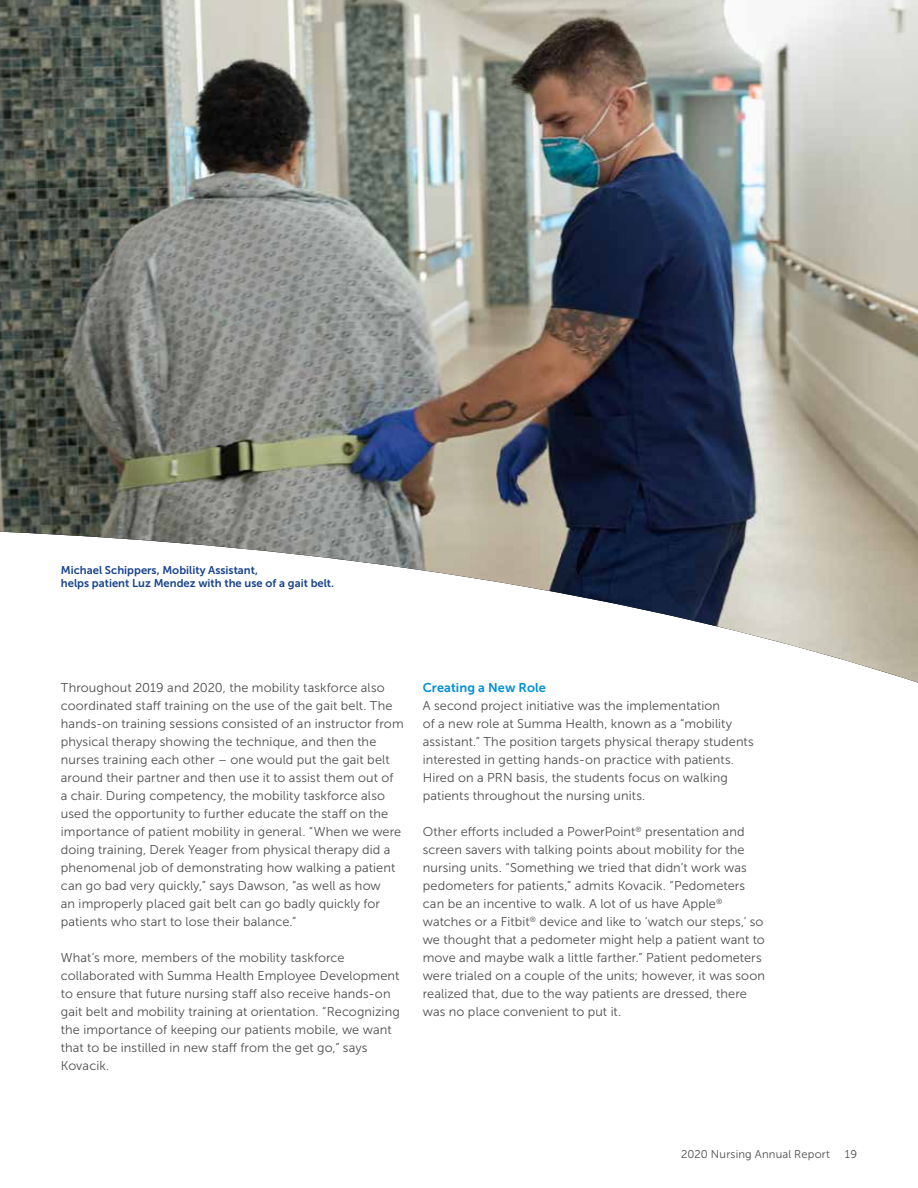
<style>
.page{position:relative;width:918px;height:1188px;background:#fff}
.page>*{position:absolute;margin:0;border:0;box-sizing:border-box;transform-origin:0 0}
.t1{font:12.75px/18px "Museo Sans 300";letter-spacing:.01em;color:#4d4d4f}
.t2{font:12.75px "Museo Sans 700";letter-spacing:.005em;color:#008fd2}
.t3{font:11.25px/13.5px "Museo Sans 700";color:#18448b}
.t4{font:11.25px "Museo Sans 300";letter-spacing:.015em;color:#4d4d4f}
</style>
<div class="page">
<img style="left:0;top:0;width:918px;height:683px">
<p class="t3" style="left:61px;top:563px;width:275px">Michael Schippers, Mobility Assistant,<br>helps patient Luz Mendez with the use of a gait belt.</p>
<p class="t1" style="left:61px;top:679px;width:344px">Throughout 2019 and 2020, the mobility taskforce also coordinated staff training on the use of the gait belt. The hands-on training sessions consisted of an instructor from physical therapy showing the technique, and then the nurses training each other – one would put the gait belt around their partner and then use it to assist them out of<br>a chair. During competency, the mobility taskforce also used the opportunity to further educate the staff on the importance of patient mobility in general. “When we were doing training, Derek Yeager from physical therapy did a phenomenal job of demonstrating how walking a patient can go bad very quickly,” says Dawson, “as well as how<br>an improperly placed gait belt can go badly quickly for patients who start to lose their balance.”</p>
<p class="t1" style="left:61px;top:949px;width:340px">What’s more, members of the mobility taskforce collaborated with Summa Health Employee Development to ensure that future nursing staff also receive hands-on gait belt and mobility training at orientation. “Recognizing the importance of keeping our patients mobile, we want that to be instilled in new staff from the get go,” says Kovacik.</p>
<p class="t2" style="left:423px;top:681px;width:125px">Creating a New Role</p>
<p class="t1" style="left:423px;top:697px;width:333px">A second project initiative was the implementation<br>of a new role at Summa Health, known as a “mobility assistant.” The position targets physical therapy students interested in getting hands-on practice with patients.<br>Hired on a PRN basis, the students focus on walking patients throughout the nursing units.</p>
<p class="t1" style="left:423px;top:823px;width:344px">Other efforts included a PowerPoint<sup>®</sup> presentation and screen savers with talking points about mobility for the nursing units. “Something we tried that didn’t work was pedometers for patients,” admits Kovacik. “Pedometers can be an incentive to walk. A lot of us have Apple<sup>® </sup>watches or a Fitbit<sup>®</sup> device and like to ‘watch our steps,’ so we thought that a pedometer might help a patient want to move and maybe walk a little farther.” Patient pedometers were trialed on a couple of the units; however, it was soon realized that, due to the way patients are dressed, there was no place convenient to put it.</p>
<p class="t4" style="left:681px;top:1148px;width:151px">2020 Nursing Annual Report</p>
<p class="t4" style="left:845px;top:1148px;width:14px">19</p>
</div>
